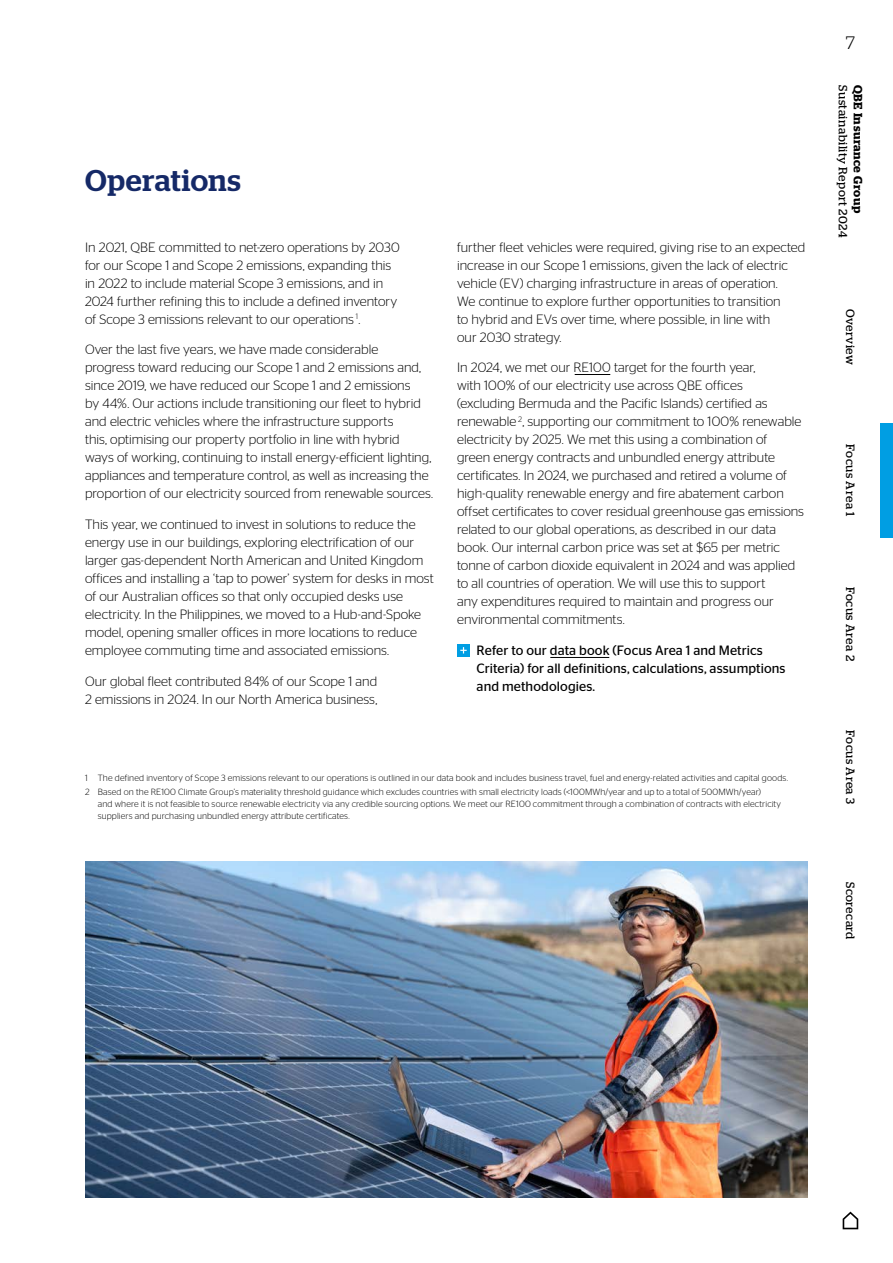
<style>
.page{position:relative;width:893px;height:1263px;background:#fff}
.page>*{position:absolute;margin:0;border:0;box-sizing:border-box;transform-origin:0 0}
.t1{font:500 30px "Stag";letter-spacing:.025em;color:#152967}
.t2{font:300 18px "Stag";color:#000}
.t3{font:300 13.5px/18px "Stag Sans";color:#000}
.t4{font:13.5px/18px "Stag Sans";letter-spacing:.005em;color:#000}
.t5{font:12px "Stag";letter-spacing:.04em;color:#000}
.t6{font:600 12px "Stag";letter-spacing:.04em;color:#000}
.t7{font:300 9px/14.1px "Stag Sans";letter-spacing:.015em;color:#000}
</style>
<div class="page">
<hr style="left:0;top:0;width:1px;height:1263px;background:#dadada">
<div style="left:457px;top:644px;width:13px;height:13px;background:#009ee3"></div>
<svg style="left:460px;top:647px;width:7px;height:6px"></svg>
<img style="left:85px;top:862px;width:723px;height:336px">
<svg style="left:843px;top:1211px;width:15px;height:18px"></svg>
<div style="left:880px;top:423px;width:13px;height:115px;background:#009ee3"></div>
<hr style="left:575px;top:374px;width:35px;height:1px;background:#000">
<hr style="left:550px;top:657px;width:59px;height:1px;background:#000">
<h1 class="t1" style="left:85px;top:163px;width:157px">Operations</h1>
<p class="t3" style="left:85px;top:238px;width:316px">In 2021, QBE committed to net‑zero operations by 2030 for our Scope 1 and Scope 2 emissions, expanding this in 2022 to include material Scope 3 emissions, and in 2024 further refining this to include a defined inventory of Scope 3 emissions relevant to our operations <sup>1</sup>.</p>
<p class="t3" style="left:85px;top:340px;width:350px">Over the last five years, we have made considerable<br>progress toward reducing our Scope 1 and 2 emissions and, since 2019, we have reduced our Scope 1 and 2 emissions<br>by 44%. Our actions include transitioning our fleet to hybrid and electric vehicles where the infrastructure supports<br>this, optimising our property portfolio in line with hybrid<br>ways of working, continuing to install energy‑efficient lighting, appliances and temperature control, as well as increasing the proportion of our electricity sourced from renewable sources.</p>
<p class="t3" style="left:85px;top:515px;width:350px">This year, we continued to invest in solutions to reduce the energy use in our buildings, exploring electrification of our larger gas‑dependent North American and United Kingdom offices and installing a ‘tap to power’ system for desks in most of our Australian offices so that only occupied desks use electricity. In the Philippines, we moved to a Hub‑and‑Spoke model, opening smaller offices in more locations to reduce employee commuting time and associated emissions.</p>
<p class="t3" style="left:85px;top:672px;width:294px">Our global fleet contributed 84% of our Scope 1 and<br>2 emissions in 2024. In our North America business,</p>
<p class="t3" style="left:457px;top:238px;width:350px">further fleet vehicles were required, giving rise to an expected increase in our Scope 1 emissions, given the lack of electric vehicle (EV) charging infrastructure in areas of operation.<br>We continue to explore further opportunities to transition<br>to hybrid and EVs over time, where possible, in line with<br>our 2030 strategy.</p>
<p class="t3" style="left:457px;top:358px;width:348px">In 2024, we met our RE100 target for the fourth year,<br>with 100% of our electricity use across QBE offices (excluding Bermuda and the Pacific Islands) certified as renewable <sup>2</sup>, supporting our commitment to 100% renewable electricity by 2025. We met this using a combination of<br>green energy contracts and unbundled energy attribute certificates. In 2024, we purchased and retired a volume of high‑quality renewable energy and fire abatement carbon offset certificates to cover residual greenhouse gas emissions related to our global operations, as described in our data book. Our internal carbon price was set at $65 per metric tonne of carbon dioxide equivalent in 2024 and was applied to all countries of operation. We will use this to support<br>any expenditures required to maintain and progress our environmental commitments.</p>
<p class="t4" style="left:477px;top:641px;width:310px">Refer to our data book (Focus Area 1 and Metrics<br>Criteria) for all definitions, calculations, assumptions and methodologies.</p>
<p class="t7" style="left:85px;top:771px;width:704px">1 The defined inventory of Scope 3 emissions relevant to our operations is outlined in our data book and includes business travel, fuel and energy‑related activities and capital goods.<br>2 Based on the RE100 Climate Group’s materiality threshold guidance which excludes countries with small electricity loads (&lt;100MWh/year and up to a total of 500MWh/year)</p>
<p class="t7" style="left:98px;top:798px;width:685px;line-height:12px">and where it is not feasible to source renewable electricity via any credible sourcing options. We meet our RE100 commitment through a combination of contracts with electricity suppliers and purchasing unbundled energy attribute certificates.</p>
<h2 class="t2" style="left:846px;top:32px;width:11px">7</h2>
<p class="t5" style="left:850px;top:85px;width:154px;rotate:90deg">Sustainability Report 2024</p>
<p class="t6" style="left:865px;top:85px;width:129px;rotate:90deg">QBE Insurance Group</p>
<p class="t5" style="left:857px;top:309px;width:58px;rotate:90deg">Overview</p>
<p class="t5" style="left:857px;top:444px;width:73px;rotate:90deg">Focus Area 1</p>
<p class="t5" style="left:857px;top:587px;width:75px;rotate:90deg">Focus Area 2</p>
<p class="t5" style="left:857px;top:730px;width:75px;rotate:90deg">Focus Area 3</p>
<p class="t5" style="left:857px;top:882px;width:59px;rotate:90deg">Scorecard</p>
</div>
